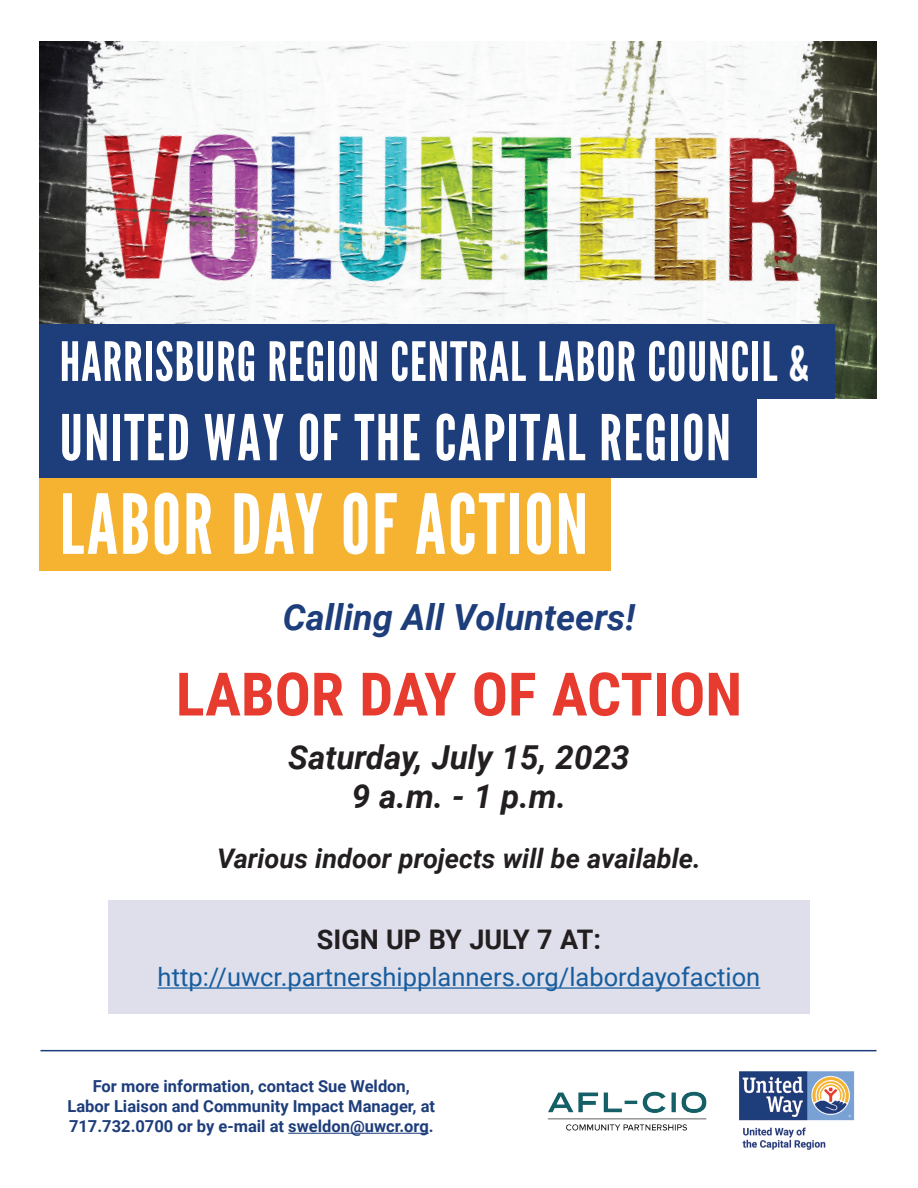
<style>
.page{position:relative;width:918px;height:1188px;background:#fff}
.page>*{position:absolute;margin:0;border:0;box-sizing:border-box;transform-origin:0 0}
.t1{font:82.5px "League Gothic";letter-spacing:.025em;color:#fff}
.t2{font:63px "League Gothic";letter-spacing:.025em;color:#fff}
.t3{font:700 60px "Roboto Condensed";color:#e63b2e}
.t4{font:54px "League Gothic";letter-spacing:.02em;color:#fff}
.t5{font:italic 700 36px "Roboto";color:#1d3d7b}
.t6{font:italic 700 33px/39.6px "Roboto";color:#231f20;text-align:center}
.t7{font:italic 700 27px "Roboto";color:#231f20}
.t8{font:700 27px "Roboto";color:#231f20}
.t9{font:25.5px "Roboto";color:#175d9e}
.t10{font:700 16.5px/19.8px "Roboto";color:#1d3d7b;text-align:center}
.s1{font-size:48px}
</style>
<div class="page">
<img style="left:39px;top:42px;width:837px;height:356px">
<div style="left:39px;top:476px;width:572px;height:95px;background:#f6b332"></div>
<hr style="left:288px;top:1133px;width:141px;height:1px;background:#1d3d7b">
<div style="left:39px;top:397px;width:718px;height:81px;background:#1d3d7b"></div>
<div style="left:39px;top:324px;width:796px;height:74px;background:#1d3d7b"></div>
<img style="left:547px;top:1071px;width:308px;height:79px">
<div style="left:108px;top:900px;width:702px;height:114px;background:#dedfeb"></div>
<hr style="left:158px;top:987px;width:602px;height:2px;background:#175d9e">
<hr style="left:40px;top:1050px;width:836px;height:1px;background:#1d3d7b">
<h3 class="t4" style="left:60px;top:330px;width:751px">HARRISBURG REGION CENTRAL LABOR COUNCIL <span class="s1">&amp;</span></h3>
<h2 class="t2" style="left:60px;top:400px;width:673px">UNITED WAY OF THE CAPITAL REGION</h2>
<h1 class="t1" style="left:60px;top:475px;width:530px">LABOR DAY OF ACTION</h1>
<h3 class="t5" style="left:283px;top:592px;width:354px">Calling All Volunteers!</h3>
<h3 class="t3" style="left:176px;top:652px;width:568px">LABOR DAY OF ACTION</h3>
<h3 class="t6" style="left:288px;top:736px;width:343px">Saturday, July 15, 2023<br>9 a.m. - 1 p.m.</h3>
<h3 class="t7" style="left:217px;top:839px;width:485px">Various indoor projects will be available.</h3>
<h3 class="t8" style="left:317px;top:920px;width:286px">SIGN UP BY JULY 7 AT:</h3>
<h3 class="t9" style="left:158px;top:959px;width:604px">http://uwcr.partnershipplanners.org/labordayofaction</h3>
<p class="t10" style="left:68px;top:1076px;width:369px">For more information, contact Sue Weldon,<br>Labor Liaison and Community Impact Manager, at<br>717.732.0700 or by e-mail at sweldon@uwcr.org.</p>
</div>
